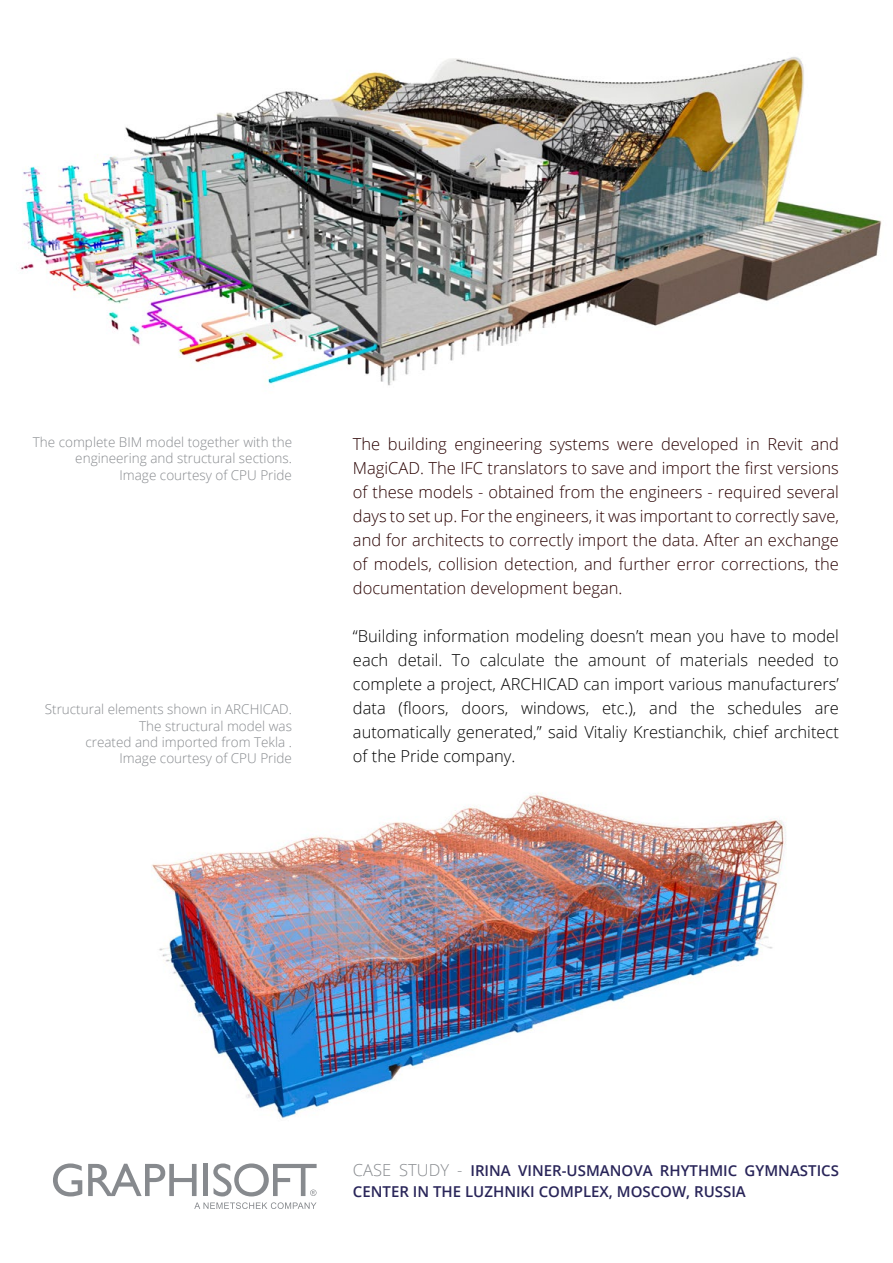
<style>
.page{position:relative;width:893px;height:1263px;background:#fff}
.page>*{position:absolute;margin:0;border:0;box-sizing:border-box;transform-origin:0 0}
.t1{font:300 16.5px/24px "Open Sans";color:#290000;text-align:justify}
.t2{font:300 16.5px/24px "Open Sans";color:#000;text-align:justify}
.t3{font:600 15px/21px "Open Sans";color:#292559}
.t4{font:300 13.5px/16.2px "Open Sans";color:#878a8e;text-align:right}
.s1{font-weight:300;font-size:16.5px;color:#878a8e}
</style>
<div class="page">
<svg style="left:53px;top:1163px;width:29px;height:33px"></svg>
<svg style="left:88px;top:1164px;width:109px;height:32px"></svg>
<div style="left:203px;top:1163px;width:5px;height:33px;background:#878a8e"></div>
<svg style="left:213px;top:1163px;width:104px;height:33px"></svg>
<svg style="left:194px;top:1202px;width:123px;height:7px"></svg>
<img style="left:20px;top:57px;width:862px;height:330px">
<img style="left:152px;top:793px;width:634px;height:325px">
<p class="t4" style="left:33px;top:434px;width:261px">The complete BIM model together with the engineering and structural sections.<br>Image courtesy of CPU Pride</p>
<p class="t4" style="left:45px;top:701px;width:249px">Structural elements shown in ARCHICAD.<br>The structural model was<br>created and imported from Tekla .<br>Image courtesy of CPU Pride</p>
<p class="t1" style="left:353px;top:431px;width:488px">The building engineering systems were developed in Revit and MagiCAD. The IFC translators to save and import the first versions of these models - obtained from the engineers - required several days to set up. For the engineers, it was important to correctly save, and for architects to correctly import the data. After an exchange of models, collision detection, and further error corrections, the documentation development began.</p>
<p class="t2" style="left:353px;top:623px;width:488px">“Building information modeling doesn’t mean you have to model each detail. To calculate the amount of materials needed to complete a project, ARCHICAD can import various manufacturers’ data (floors, doors, windows, etc.), and the schedules are automatically generated,” said Vitaliy Krestianchik, chief architect of the Pride company.</p>
<p class="t3" style="left:353px;top:1160px;width:488px"><span class="s1">CASE STUDY -</span> IRINA VINER-USMANOVA RHYTHMIC GYMNASTICS<br>CENTER IN THE LUZHNIKI COMPLEX, MOSCOW, RUSSIA</p>
</div>
